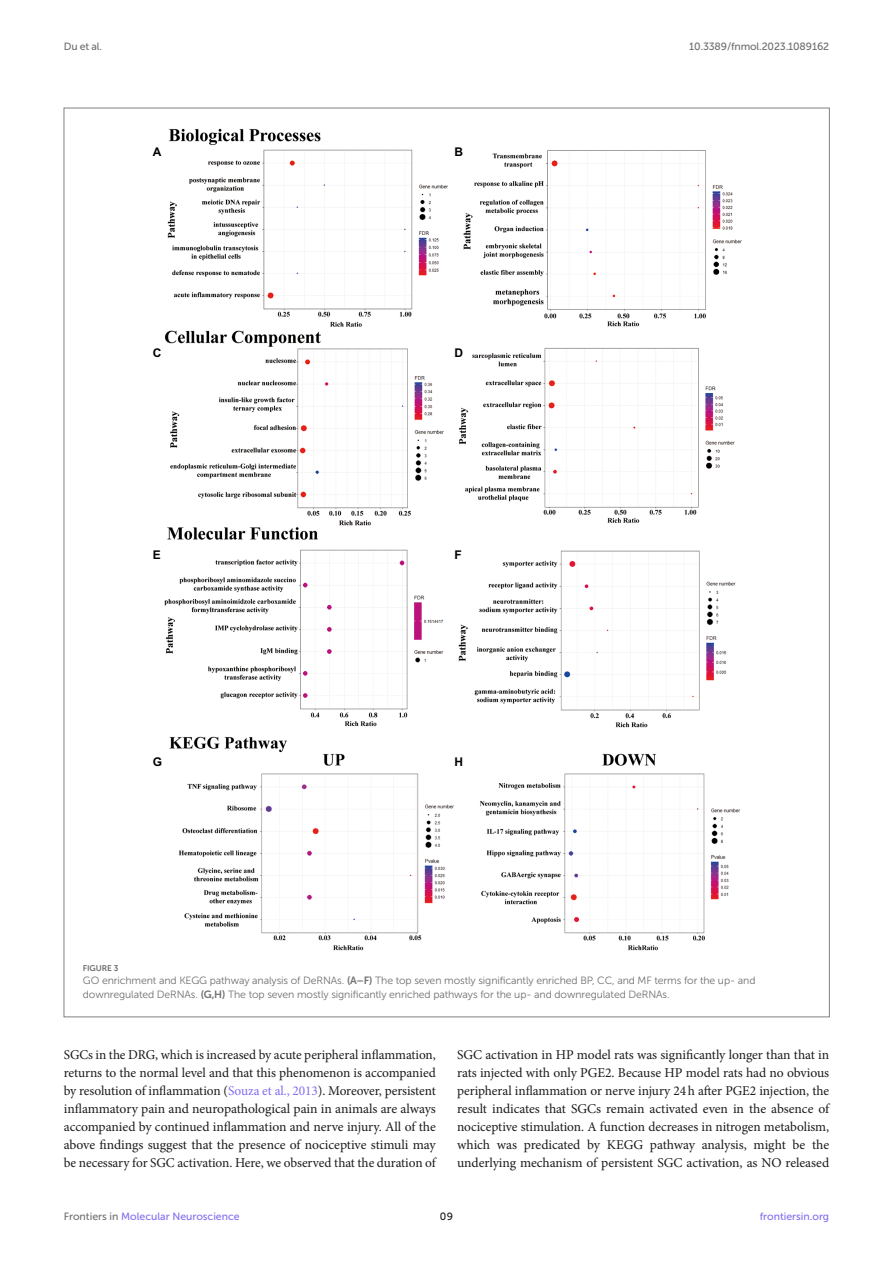
<style>
.page{position:relative;width:893px;height:1263px;background:#fff}
.page>*{position:absolute;margin:0;border:0;box-sizing:border-box;transform-origin:0 0}
.TEXT{font:13.5px/18px "Minion Pro";letter-spacing:-.005em;color:#1b1c1b;text-align:justify}
.t1{font:700 12px "Arial";color:#000}
.FIG_LEG{font:10.5px/13.5px "Museo Sans 300";letter-spacing:-.01em;color:#706f70}
.t2{font:10.5px "Museo Sans 500";color:#856df0}
.t3{font:10.5px "Museo Sans 500";letter-spacing:-.015em;color:#706f70}
.t4{font:10.5px "Museo Sans 500";color:#1b1c1b}
.FIG_HD{font:8.25px "Museo Sans 700";letter-spacing:-.01em;color:#706f70}
.s1{font-family:"Museo Sans 700"}
.s2{color:#856df0}
.s3{color:#706f70}
</style>
<div class="page">
<img style="left:164px;top:128px;width:578px;height:823px">
<p class="t3" style="left:64px;top:41px;width:40px">Du et al.</p>
<p class="t3" style="left:689px;top:41px;width:141px">10.3389/fnmol.2023.1089162</p>
<p class="t1" style="left:153px;top:143px;width:10px">A</p>
<p class="t1" style="left:455px;top:143px;width:10px">B</p>
<p class="t1" style="left:153px;top:344px;width:10px">C</p>
<p class="t1" style="left:455px;top:344px;width:10px">D</p>
<p class="t1" style="left:153px;top:546px;width:10px">E</p>
<p class="t1" style="left:455px;top:546px;width:9px">F</p>
<p class="t1" style="left:153px;top:753px;width:11px">G</p>
<p class="t1" style="left:455px;top:753px;width:10px">H</p>
<p class="FIG_HD" style="left:83px;top:963px;width:37px">FIGURE 3</p>
<p class="FIG_LEG" style="left:83px;top:974px;width:674px">GO enrichment and KEGG pathway analysis of DeRNAs. <span class="s1">(A–F)</span> The top seven mostly significantly enriched BP, CC, and MF terms for the up- and downregulated DeRNAs. <span class="s1">(G,H)</span> The top seven mostly significantly enriched pathways for the up- and downregulated DeRNAs.</p>
<p class="TEXT" style="left:64px;top:1046px;width:374px">SGCs in the DRG, which is increased by acute peripheral inflammation, returns to the normal level and that this phenomenon is accompanied by resolution of inflammation (<span class="s2">Souza et al., 2013</span>). Moreover, persistent inflammatory pain and neuropathological pain in animals are always accompanied by continued inflammation and nerve injury. All of the above findings suggest that the presence of nociceptive stimuli may be necessary for SGC activation. Here, we observed that the duration of</p>
<p class="TEXT" style="left:457px;top:1046px;width:374px">SGC activation in HP model rats was significantly longer than that in rats injected with only PGE2. Because HP model rats had no obvious peripheral inflammation or nerve injury 24h after PGE2 injection, the result indicates that SGCs remain activated even in the absence of nociceptive stimulation. A function decreases in nitrogen metabolism, which was predicated by KEGG pathway analysis, might be the underlying mechanism of persistent SGC activation, as NO released</p>
<p class="t2" style="left:64px;top:1211px;width:177px"><span class="s3">Frontiers in</span> Molecular Neuroscience</p>
<p class="t4" style="left:440px;top:1211px;width:15px">09</p>
<p class="t2" style="left:760px;top:1211px;width:71px">frontiersin.org</p>
</div>
